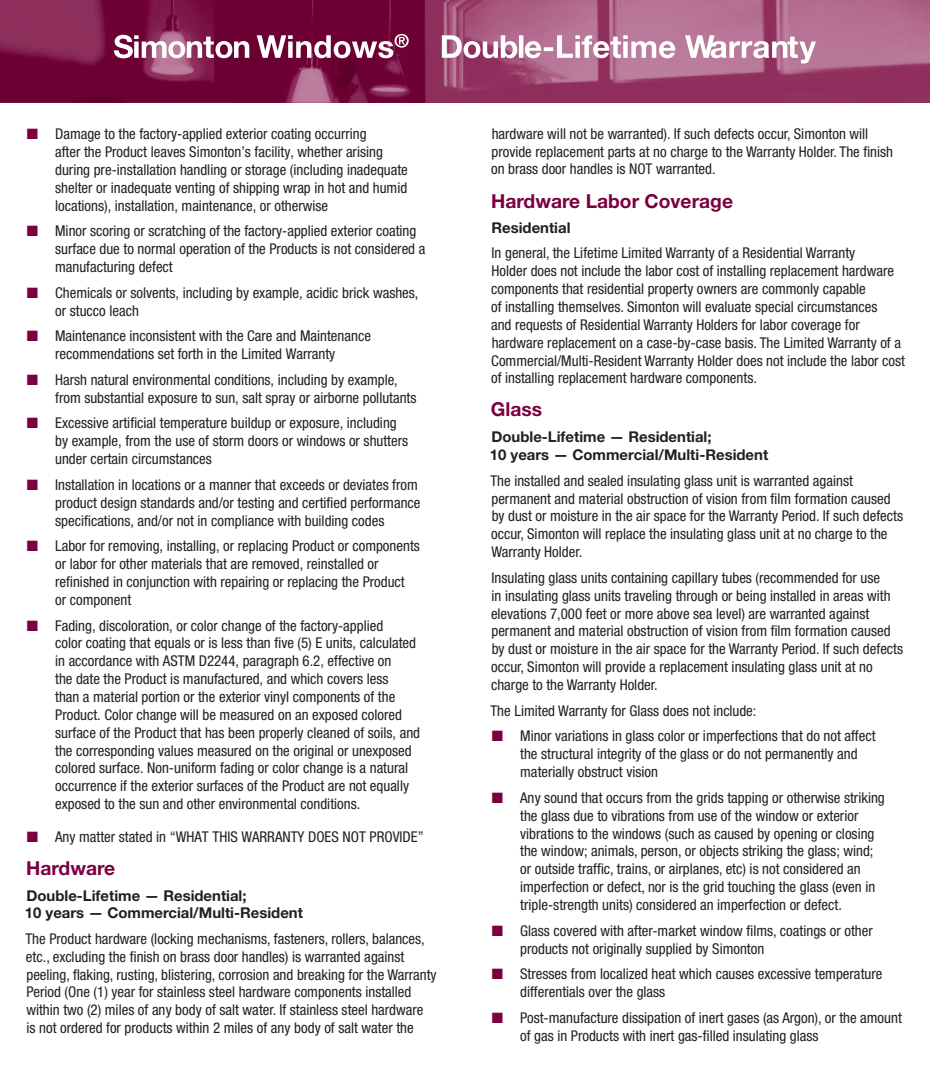
<style>
.page{position:relative;width:930px;height:1071px;background:#fff}
.page>*{position:absolute;margin:0;border:0;box-sizing:border-box;transform-origin:0 0}
.t1{font:700 19.25px "Helvetica Neue";color:#7c0040}
.t2{font:condensed 14.88px/17.8px "Helvetica Neue";color:#231f20}
.t3{font:700 14.88px/17.5px "Helvetica Neue";color:#231f20}
.s1{color:#7c0040}
</style>
<div class="page">
<svg style="left:0;top:0;width:929px;height:102px;background:#8f3460"></svg>
<svg style="left:114px;top:34px;width:701px;height:30px"></svg>
<p class="t2" style="left:55px;top:125px;width:354px;text-indent:-28px"><span class="s1">■</span> Damage to the factory-applied exterior coating occurring<br>after the Product leaves Simonton’s facility, whether arising during pre-installation handling or storage (including inadequate shelter or inadequate venting of shipping wrap in hot and humid locations), installation, maintenance, or otherwise</p>
<p class="t2" style="left:55px;top:222px;width:371px;text-indent:-28px"><span class="s1">■</span> Minor scoring or scratching of the factory-applied exterior coating surface due to normal operation of the Products is not considered a manufacturing defect</p>
<p class="t2" style="left:55px;top:284px;width:365px;text-indent:-28px"><span class="s1">■</span> Chemicals or solvents, including by example, acidic brick washes, or stucco leach</p>
<p class="t2" style="left:27px;top:327px;width:345px;text-align:center"><span class="s1">■</span> Maintenance inconsistent with the Care and Maintenance recommendations set forth in the Limited Warranty</p>
<p class="t2" style="left:55px;top:371px;width:363px;text-indent:-28px"><span class="s1">■</span> Harsh natural environmental conditions, including by example, from substantial exposure to sun, salt spray or airborne pollutants</p>
<p class="t2" style="left:55px;top:414px;width:354px;text-indent:-28px"><span class="s1">■</span> Excessive artificial temperature buildup or exposure, including by example, from the use of storm doors or windows or shutters under certain circumstances</p>
<p class="t2" style="left:55px;top:476px;width:367px;text-indent:-28px"><span class="s1">■</span> Installation in locations or a manner that exceeds or deviates from product design standards and/or testing and certified performance specifications, and/or not in compliance with building codes</p>
<p class="t2" style="left:55px;top:537px;width:366px;text-indent:-28px"><span class="s1">■</span> Labor for removing, installing, or replacing Product or components or labor for other materials that are removed, reinstalled or refinished in conjunction with repairing or replacing the Product<br>or component</p>
<p class="t2" style="left:55px;top:616px;width:366px;text-indent:-28px"><span class="s1">■</span> Fading, discoloration, or color change of the factory-applied<br>color coating that equals or is less than five (5) E units, calculated in accordance with ASTM D2244, paragraph 6.2, effective on<br>the date the Product is manufactured, and which covers less<br>than a material portion or the exterior vinyl components of the Product. Color change will be measured on an exposed colored surface of the Product that has been properly cleaned of soils, and the corresponding values measured on the original or unexposed colored surface. Non-uniform fading or color change is a natural occurrence if the exterior surfaces of the Product are not equally exposed to the sun and other environmental conditions.</p>
<p class="t2" style="left:27px;top:828px;width:398px"><span class="s1">■</span> Any matter stated in “WHAT THIS WARRANTY DOES NOT PROVIDE”</p>
<p class="t1" style="left:26px;top:857px;width:91px">Hardware</p>
<p class="t3" style="left:25px;top:886px;width:279px">Double-Lifetime — Residential;<br>10 years — Commercial/Multi-Resident</p>
<p class="t2" style="left:25px;top:930px;width:412px">The Product hardware (locking mechanisms, fasteners, rollers, balances, etc., excluding the finish on brass door handles) is warranted against peeling, flaking, rusting, blistering, corrosion and breaking for the Warranty Period (One (1) year for stainless steel hardware components installed within two (2) miles of any body of salt water. If stainless steel hardware<br>is not ordered for products within 2 miles of any body of salt water the</p>
<p class="t2" style="left:491px;top:124px;width:403px">hardware will not be warranted). If such defects occur, Simonton will provide replacement parts at no charge to the Warranty Holder. The finish on brass door handles is NOT warranted.</p>
<p class="t1" style="left:491px;top:189px;width:243px">Hardware Labor Coverage</p>
<p class="t3" style="left:491px;top:218px;width:81px">Residential</p>
<p class="t2" style="left:491px;top:244px;width:415px">In general, the Lifetime Limited Warranty of a Residential Warranty<br>Holder does not include the labor cost of installing replacement hardware components that residential property owners are commonly capable<br>of installing themselves. Simonton will evaluate special circumstances<br>and requests of Residential Warranty Holders for labor coverage for hardware replacement on a case-by-case basis. The Limited Warranty of a Commercial/Multi-Resident Warranty Holder does not include the labor cost of installing replacement hardware components.</p>
<p class="t1" style="left:490px;top:398px;width:53px">Glass</p>
<p class="t3" style="left:490px;top:428px;width:280px">Double-Lifetime — Residential;<br>10 years — Commercial/Multi-Resident</p>
<p class="t2" style="left:490px;top:472px;width:414px">The installed and sealed insulating glass unit is warranted against permanent and material obstruction of vision from film formation caused by dust or moisture in the air space for the Warranty Period. If such defects occur, Simonton will replace the insulating glass unit at no charge to the Warranty Holder.</p>
<p class="t2" style="left:491px;top:569px;width:413px">Insulating glass units containing capillary tubes (recommended for use<br>in insulating glass units traveling through or being installed in areas with elevations 7,000 feet or more above sea level) are warranted against permanent and material obstruction of vision from film formation caused by dust or moisture in the air space for the Warranty Period. If such defects occur, Simonton will provide a replacement insulating glass unit at no charge to the Warranty Holder.</p>
<p class="t2" style="left:490px;top:701px;width:267px">The Limited Warranty for Glass does not include:</p>
<p class="t2" style="left:520px;top:727px;width:357px;text-indent:-28px"><span class="s1">■</span> Minor variations in glass color or imperfections that do not affect the structural integrity of the glass or do not permanently and materially obstruct vision</p>
<p class="t2" style="left:520px;top:789px;width:366px;text-indent:-28px"><span class="s1">■</span> Any sound that occurs from the grids tapping or otherwise striking the glass due to vibrations from use of the window or exterior vibrations to the windows (such as caused by opening or closing the window; animals, person, or objects striking the glass; wind; or outside traffic, trains, or airplanes, etc) is not considered an imperfection or defect, nor is the grid touching the glass (even in triple-strength units) considered an imperfection or defect.</p>
<p class="t2" style="left:520px;top:921px;width:354px;text-indent:-28px"><span class="s1">■</span> Glass covered with after-market window films, coatings or other products not originally supplied by Simonton</p>
<p class="t2" style="left:520px;top:965px;width:363px;text-indent:-28px"><span class="s1">■</span> Stresses from localized heat which causes excessive temperature differentials over the glass</p>
<p class="t2" style="left:520px;top:1009px;width:383px;text-indent:-28px"><span class="s1">■</span> Post-manufacture dissipation of inert gases (as Argon), or the amount of gas in Products with inert gas-filled insulating glass</p>
</div>
